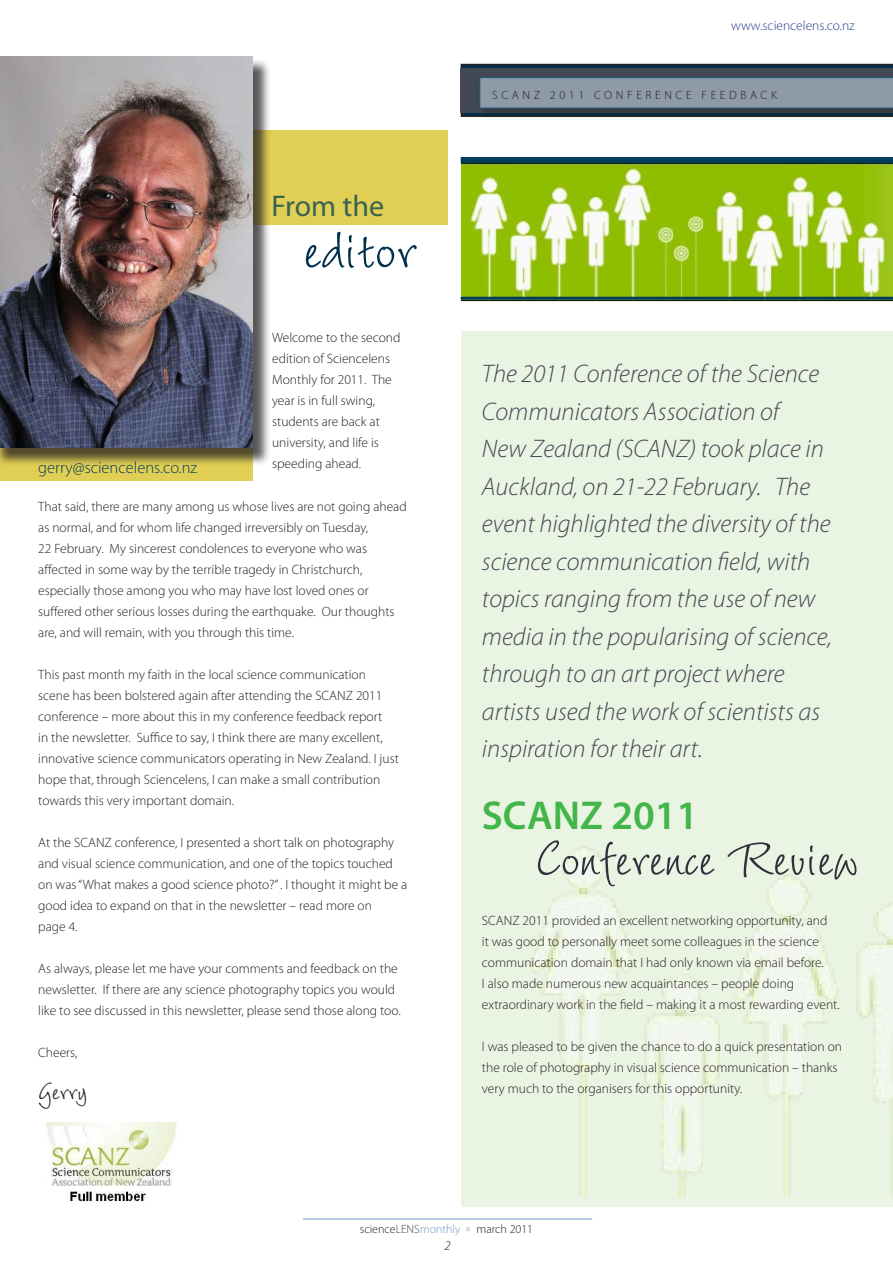
<style>
.page{position:relative;width:893px;height:1263px;background:#fff}
.page>*{position:absolute;margin:0;border:0;box-sizing:border-box;transform-origin:0 0}
.t1{font:78px "Wiesbaden Swing LT Std";color:#00314c}
.t2{font:70.5px "Wiesbaden Swing LT Std";color:#2d313b}
.t3{font:600 40.5px "Myriad Pro";color:#42b649}
.t4{font:34.5px "Wiesbaden Swing LT Std";color:#231f20}
.t5{font:30px "Myriad Pro";color:#376350}
.t6{font:italic 300 25.5px/37.5px "Myriad Pro";color:#434954}
.t7{font:300 16.5px "Myriad Pro";color:#003d5b}
.t8{font:300 13.5px/21px "Myriad Pro";color:#231f20}
.t9{font:300 13.5px "Myriad Pro";color:#253f8e}
.t10{font:italic 300 13.5px "Myriad Pro";color:#231f20}
.t11{font:300 12px "Myriad Pro";color:#231f20}
.t12{font:300 12px "Myriad Pro";letter-spacing:.3em;color:#231f20}
.s1{color:#434954}
.s2{color:#7299c6}
.s3{font-style:italic;color:#7299c6}
</style>
<div class="page">
<hr style="left:303px;top:1219px;width:289px;height:1px;background:#7299c6">
<div style="left:48px;top:130px;width:400px;height:95px;background:#e1ce55"></div>
<div style="left:0;top:448px;width:253px;height:32px;background:#e1ce55"></div>
<div style="left:0;top:59px;width:271px;height:407px;background:#231f20;opacity:.75"></div>
<img style="left:0;top:56px;width:253px;height:392px">
<div style="left:461px;top:332px;width:432px;height:875px;background:#eaf4e3"></div>
<img style="left:531px;top:846px;width:362px;height:350px">
<div style="left:475px;top:73px;width:418px;height:48px;background:#f8f8f8"></div>
<svg style="left:461px;top:64px;width:432px;height:53px;background:#606e7b"></svg>
<img style="left:461px;top:163px;width:432px;height:140px">
<img style="left:44px;top:1122px;width:133px;height:80px">
<div style="left:461px;top:157px;width:432px;height:6px;background:#003d5b"></div>
<hr style="left:461px;top:297px;width:432px;height:3px;background:#003d5b">
<p class="t9" style="left:731px;top:18px;width:125px">www.sciencelens.co.nz</p>
<p class="t7" style="left:38px;top:458px;width:160px">gerry@sciencelens.co.nz</p>
<p class="t5" style="left:271px;top:187px;width:114px">From the</p>
<p class="t1" style="left:303px;top:206px;width:114px">editor</p>
<p class="t8" style="left:272px;top:327px;width:130px">Welcome to the second edition of Sciencelens<br>Monthly for 2011. The year is in full swing, students are back at university, and life is speeding ahead.</p>
<p class="t8" style="left:38px;top:496px;width:370px">That said, there are many among us whose lives are not going ahead as normal, and for whom life changed irreversibly on Tuesday,<br>22 February. My sincerest condolences to everyone who was affected in some way by the terrible tragedy in Christchurch, especially those among you who may have lost loved ones or suffered other serious losses during the earthquake. Our thoughts are, and will remain, with you through this time.</p>
<p class="t8" style="left:38px;top:664px;width:362px">This past month my faith in the local science communication scene has been bolstered again after attending the SCANZ 2011 conference – more about this in my conference feedback report<br>in the newsletter. Suffice to say, I think there are many excellent, innovative science communicators operating in New Zealand. I just hope that, through Sciencelens, I can make a small contribution towards this very important domain.</p>
<p class="t8" style="left:38px;top:832px;width:371px">At the SCANZ conference, I presented a short talk on photography and visual science communication, and one of the topics touched on was “What makes a good science photo?” . I thought it might be a good idea to expand on that in the newsletter – read more on<br>page 4.</p>
<p class="t8" style="left:38px;top:958px;width:364px">As always, please let me have your comments and feedback on the newsletter. If there are any science photography topics you would like to see discussed in this newsletter, please send those along too.</p>
<p class="t8" style="left:38px;top:1042px;width:41px">Cheers,</p>
<p class="t4" style="left:38px;top:1071px;width:51px">Gerry</p>
<p class="t12" style="left:492px;top:88px;width:286px">SCANZ 2011 CONFERENCE FEEDBACK</p>
<p class="t6" style="left:482px;top:355px;width:352px">The 2011 Conference of the Science Communicators Association of<br>New Zealand (SCANZ) took place in Auckland, on 21-22 February. The event highlighted the diversity of the science communication field, with topics ranging from the use of new media in the popularising of science, through to an art project where artists used the work of scientists as inspiration for their art.</p>
<p class="t3" style="left:482px;top:790px;width:218px">SCANZ 2011</p>
<p class="t2" style="left:535px;top:819px;width:325px">Conference Review</p>
<p class="t8" style="left:482px;top:910px;width:359px">SCANZ 2011 provided an excellent networking opportunity, and<br>it was good to personally meet some colleagues in the science communication domain that I had only known via email before.<br>I also made numerous new acquaintances – people doing extraordinary work in the field – making it a most rewarding event.</p>
<p class="t8" style="left:482px;top:1036px;width:362px">I was pleased to be given the chance to do a quick presentation on the role of photography in visual science communication – thanks very much to the organisers for this opportunity.</p>
<p class="t11" style="left:360px;top:1222px;width:175px">science<span class="s1">LENS</span><span class="s2">monthly</span> <span class="s3">»</span> march 2011</p>
<p class="t10" style="left:445px;top:1238px;width:8px">2</p>
</div>
